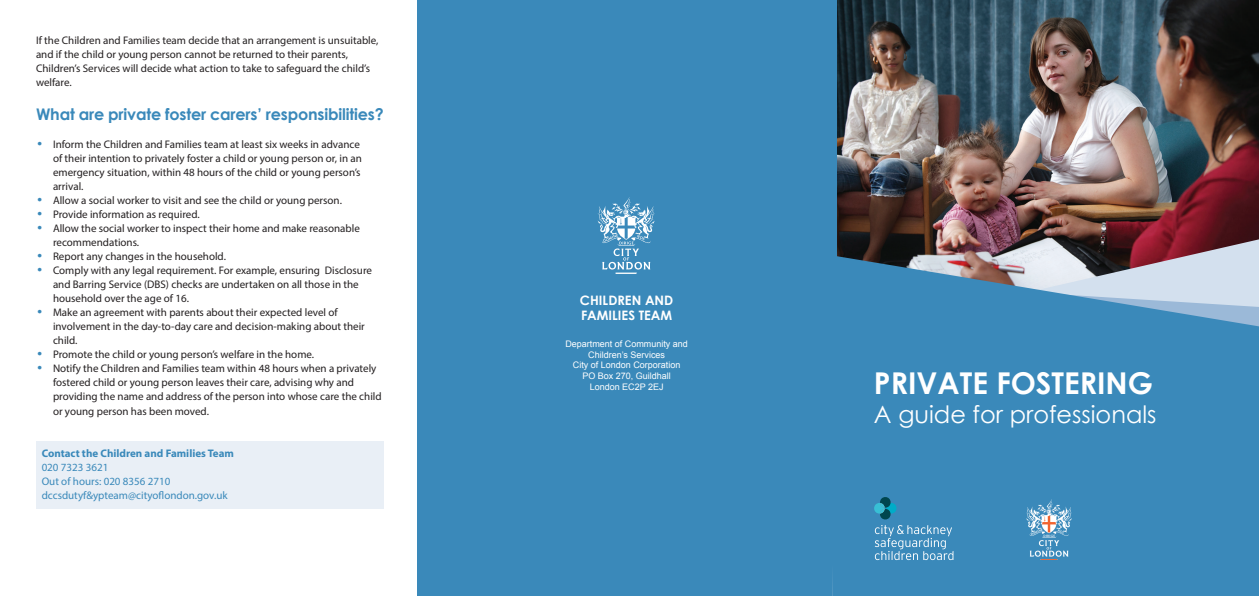
<style>
.page{position:relative;width:1259px;height:596px;background:#fff}
.page>*{position:absolute;margin:0;border:0;box-sizing:border-box;transform-origin:0 0}
.t1{font:700 30px "Century Gothic";color:#fff}
.t2{font:24px "Century Gothic";color:#fff}
.t3{font:700 16px "Century Gothic";letter-spacing:-.01em;color:#3a89ba}
.t4{font:700 13px/15.6px "Century Gothic";color:#fff}
.t5{font:11px/14px "Myriad Pro";color:#231f20}
.t6{font:11px/14px "Myriad Pro";color:#3a89ba}
.t7{font:700 11px "Myriad Pro";color:#3a89ba}
.t8{font:9px/10.8px "Arial";color:#fff;text-align:center}
.s1{font-family:"Century Gothic";font-size:12px;color:#3a89ba}
</style>
<div class="page">
<div style="left:36px;top:441px;width:348px;height:67px;background:#e9eff6"></div>
<img style="left:836px;top:0;width:422px;height:239px">
<div style="left:417px;top:0;width:419px;height:595px;background:#3a89ba"></div>
<svg style="left:597px;top:197px;width:58px;height:77px"></svg>
<img style="left:836px;top:239px;width:422px;height:16px">
<svg style="left:832px;top:255px;width:426px;height:340px;background:#488ebb"></svg>
<img style="left:1026px;top:499px;width:45px;height:60px">
<svg style="left:873px;top:496px;width:80px;height:63px;background:#4a93bd"></svg>
<p class="t5" style="left:36px;top:33px;width:344px">If the Children and Families team decide that an arrangement is unsuitable, and if the child or young person cannot be returned to their parents, Children’s Services will decide what action to take to safeguard the child’s welfare.</p>
<h3 class="t3" style="left:36px;top:104px;width:349px">What are private foster carers’ responsibilities?</h3>
<p class="t5" style="left:53px;top:137px;width:310px;text-indent:-17px"><span class="s1">•</span> Inform the Children and Families team at least six weeks in advance of their intention to privately foster a child or young person or, in an emergency situation, within 48 hours of the child or young person’s arrival.</p>
<p class="t5" style="left:36px;top:193px;width:307px"><span class="s1">•</span> Allow a social worker to visit and see the child or young person.</p>
<p class="t5" style="left:36px;top:207px;width:165px"><span class="s1">•</span> Provide information as required.</p>
<p class="t5" style="left:53px;top:221px;width:308px;text-indent:-17px"><span class="s1">•</span> Allow the social worker to inspect their home and make reasonable recommendations.</p>
<p class="t5" style="left:36px;top:249px;width:191px"><span class="s1">•</span> Report any changes in the household.</p>
<p class="t5" style="left:53px;top:263px;width:320px;text-indent:-17px"><span class="s1">•</span> Comply with any legal requirement. For example, ensuring Disclosure and Barring Service (DBS) checks are undertaken on all those in the household over the age of 16.</p>
<p class="t5" style="left:53px;top:305px;width:313px;text-indent:-17px"><span class="s1">•</span> Make an agreement with parents about their expected level of involvement in the day-to-day care and decision-making about their child.</p>
<p class="t5" style="left:36px;top:347px;width:280px"><span class="s1">•</span> Promote the child or young person’s welfare in the home.</p>
<p class="t5" style="left:53px;top:361px;width:330px;text-indent:-17px"><span class="s1">•</span> Notify the Children and Families team within 48 hours when a privately fostered child or young person leaves their care, advising why and providing the name and address of the person into whose care the child or young person has been moved.</p>
<p class="t7" style="left:42px;top:445px;width:194px">Contact the Children and Families Team</p>
<p class="t6" style="left:42px;top:459px;width:187px">020 7323 3621<br>Out of hours: 020 8356 2710 dccsdutyf&amp;ypteam@cityoflondon.gov.uk</p>
<p class="t4" style="left:580px;top:291px;width:95px">CHILDREN AND<br>FAMILIES TEAM</p>
<p class="t8" style="left:565px;top:338px;width:124px">Department of Community and<br>Children’s Services<br>City of London Corporation<br>PO Box 270, Guildhall<br>London EC2P 2EJ</p>
<h1 class="t1" style="left:874px;top:364px;width:281px">PRIVATE FOSTERING</h1>
<h2 class="t2" style="left:874px;top:398px;width:284px">A guide for professionals</h2>
</div>
